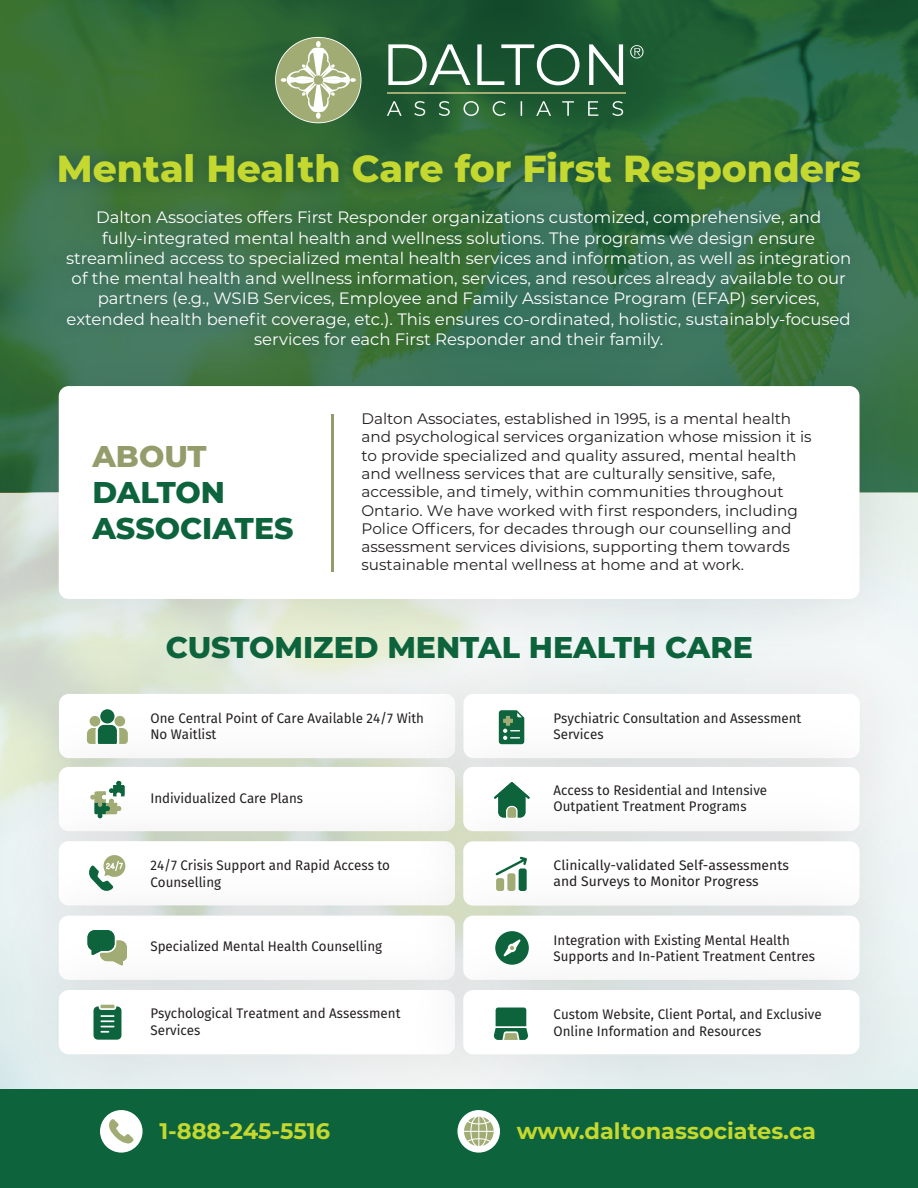
<style>
.page{position:relative;width:918px;height:1188px;background:#fff}
.page>*{position:absolute;margin:0;border:0;box-sizing:border-box;transform-origin:0 0}
.t1{font:800 37.65px "Montserrat";color:#c4d82f}
.t2{font:800 30px/36px "Montserrat";color:#0d643c}
.t3{font:800 30px "Montserrat";color:#959c6b}
.t4{font:700 22.5px "Montserrat";color:#c4d82f}
.t5{font:16.5px/20.2px "Montserrat";color:#fff;text-align:center}
.t6{font:15.3px/18.3px "Montserrat";color:#231f20}
.t7{font:13.95px/16.5px "Fira Sans";color:#231f20;scale:.96 1}
.t8{font:13.95px/16.5px "Fira Sans";color:#231f20}
</style>
<div class="page">
<svg style="left:0;top:0;width:918px;height:301px;background:#2a6536"></svg>
<img style="left:0;top:301px;width:918px;height:246px">
<div style="left:59px;top:386px;width:801px;height:213px;background:#fff;border-radius:10px"></div>
<hr style="left:332px;top:414px;width:2px;height:158px;background:#959c6b">
<hr style="left:387px;top:93px;width:238px;height:1px;background:#a1ab74">
<svg style="left:275px;top:37px;width:86px;height:86px;background:#9aac82"></svg>
<svg style="left:630px;top:45px;width:14px;height:13px"></svg>
<svg style="left:388px;top:44px;width:235px;height:41px"></svg>
<svg style="left:387px;top:101px;width:236px;height:15px;background:#3e724d"></svg>
<img style="left:0;top:128px;width:918px;height:98px">
<img style="left:0;top:905px;width:374px;height:184px">
<div style="left:59px;top:990px;width:396px;height:64px;background:#fff;border-radius:10px"></div>
<img style="left:374px;top:682px;width:544px;height:74px">
<img style="left:374px;top:756px;width:544px;height:75px">
<img style="left:374px;top:831px;width:544px;height:74px">
<div style="left:463px;top:990px;width:397px;height:64px;background:#fff;border-radius:10px"></div>
<svg style="left:495px;top:931px;width:34px;height:34px"></svg>
<svg style="left:496px;top:857px;width:31px;height:34px"></svg>
<svg style="left:494px;top:1008px;width:34px;height:32px"></svg>
<svg style="left:87px;top:709px;width:41px;height:35px"></svg>
<svg style="left:90px;top:781px;width:35px;height:38px"></svg>
<svg style="left:88px;top:930px;width:39px;height:36px"></svg>
<svg style="left:88px;top:855px;width:39px;height:37px"></svg>
<svg style="left:494px;top:782px;width:36px;height:35px"></svg>
<svg style="left:94px;top:1005px;width:27px;height:35px"></svg>
<svg style="left:499px;top:710px;width:25px;height:34px"></svg>
<div style="left:0;top:1089px;width:918px;height:99px;background:#0d643c"></div>
<div style="left:100px;top:1110px;width:43px;height:43px;background:#fff;border-radius:50%"></div>
<svg style="left:109px;top:1119px;width:25px;height:25px"></svg>
<div style="left:457px;top:1110px;width:43px;height:43px;background:#fff;border-radius:50%"></div>
<svg style="left:464px;top:1117px;width:30px;height:29px"></svg>
<img style="left:35px;top:187px;width:847px;height:203px">
<h1 class="t1" style="left:57px;top:141px;width:806px">Mental Health Care for First Responders</h1>
<p class="t5" style="left:66px;top:207px;width:787px">Dalton Associates offers First Responder organizations customized, comprehensive, and fully-integrated mental health and wellness solutions. The programs we design ensure streamlined access to specialized mental health services and information, as well as integration of the mental health and wellness information, services, and resources already available to our partners (e.g., WSIB Services, Employee and Family Assistance Program (EFAP) services, extended health benefit coverage, etc.). This ensures co-ordinated, holistic, sustainably-focused services for each First Responder and their family.</p>
<h2 class="t3" style="left:92px;top:434px;width:116px">ABOUT</h2>
<h2 class="t2" style="left:92px;top:473px;width:203px">DALTON<br>ASSOCIATES</h2>
<p class="t6" style="left:361px;top:409px;width:452px">Dalton Associates, established in 1995, is a mental health and psychological services organization whose mission it is to provide specialized and quality assured, mental health and wellness services that are culturally sensitive, safe, accessible, and timely, within communities throughout Ontario. We have worked with first responders, including Police Officers, for decades through our counselling and assessment services divisions, supporting them towards sustainable mental wellness at home and at work.</p>
<h2 class="t2" style="left:166px;top:628px;width:589px">CUSTOMIZED MENTAL HEALTH CARE</h2>
<p class="t7" style="left:150px;top:709px;width:287px">One Central Point of Care Available 24/7 With<br>No Waitlist</p>
<p class="t7" style="left:554px;top:710px;width:260px">Psychiatric Consultation and Assessment<br>Services</p>
<p class="t7" style="left:150px;top:790px;width:161px">Individualized Care Plans</p>
<p class="t7" style="left:150px;top:857px;width:251px">24/7 Crisis Support and Rapid Access to<br>Counselling</p>
<p class="t7" style="left:150px;top:938px;width:243px">Specialized Mental Health Counselling</p>
<p class="t7" style="left:150px;top:1005px;width:262px">Psychological Treatment and Assessment<br>Services</p>
<p class="t7" style="left:554px;top:781px;width:224px">Access to Residential and Intensive<br>Outpatient Treatment Programs</p>
<p class="t8" style="left:554px;top:857px;width:237px">Clinically-validated Self-assessments and Surveys to Monitor Progress</p>
<p class="t7" style="left:554px;top:932px;width:274px">Integration with Existing Mental Health<br>Supports and In-Patient Treatment Centres</p>
<p class="t7" style="left:554px;top:1006px;width:281px">Custom Website, Client Portal, and Exclusive<br>Online Information and Resources</p>
<h3 class="t4" style="left:159px;top:1115px;width:172px">1-888-245-5516</h3>
<h3 class="t4" style="left:517px;top:1115px;width:301px">www.daltonassociates.ca</h3>
</div>
